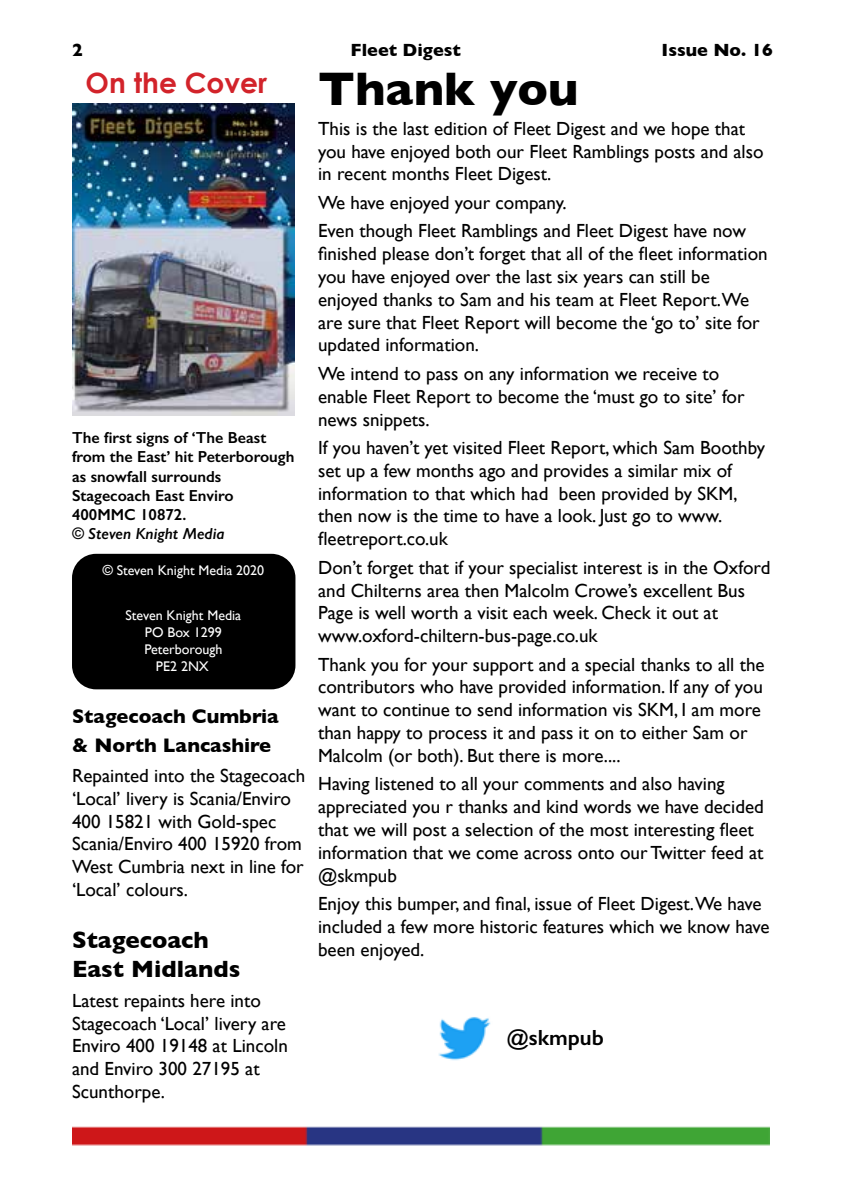
<style>
.page{position:relative;width:845px;height:1191px;background:#fff}
.page>*{position:absolute;margin:0;border:0;box-sizing:border-box;transform-origin:0 0}
.t1{font:700 48px "Gill Sans";color:#000}
.t2{font:700 28px "Century Gothic";color:#d2232a}
.t3{font:700 24px/28.8px "Gill Sans";color:#000}
.t4{font:600 22px "Gill Sans";color:#000}
.t5{font:700 20px/28.8px "Gill Sans";color:#000}
.t6{font:19px/22.8px "Gill Sans";color:#000}
.t7{font:700 18px "Gill Sans";color:#000}
.t8{font:600 16px/19.2px "Gill Sans";color:#000}
.t9{font:italic 600 16px "Gill Sans";color:#000}
.t10{font:14px/16.8px "Gill Sans";color:#fff;text-align:center}
.s1{font-weight:600;font-style:italic}
</style>
<div class="page">
<img style="left:72px;top:104px;width:222px;height:312px">
<img style="left:438px;top:1017px;width:53px;height:44px">
<img style="left:72px;top:1126px;width:698px;height:19px">
<div style="left:72px;top:554px;width:223px;height:135px;background:#000;border-radius:24px"></div>
<p class="t7" style="left:72px;top:36px;width:12px">2</p>
<h2 class="t2" style="left:86px;top:62px;width:183px">On the Cover</h2>
<p class="t8" style="left:72px;top:428px;width:224px">The first signs of ‘The Beast from the East’ hit Peterborough as snowfall surrounds<br>Stagecoach East Enviro<br>400MMC 10872.</p>
<p class="t9" style="left:72px;top:524px;width:154px">© Steven Knight Media</p>
<p class="t10" style="left:102px;top:562px;width:163px"><span class="s1">©</span> Steven Knight Media 2020</p>
<p class="t10" style="left:126px;top:607px;width:117px">Steven Knight Media<br>PO Box 1299<br>Peterborough<br>PE2 2NX</p>
<p class="t5" style="left:72px;top:701px;width:208px">Stagecoach Cumbria &amp; North Lancashire</p>
<p class="t6" style="left:72px;top:764px;width:235px">Repainted into the Stagecoach ‘Local’ livery is Scania/Enviro<br>400 15821 with Gold-spec<br>Scania/Enviro 400 15920 from<br>West Cumbria next in line for ‘Local’ colours.</p>
<p class="t3" style="left:72px;top:925px;width:170px">Stagecoach<br>East Midlands</p>
<p class="t6" style="left:72px;top:988px;width:217px">Latest repaints here into<br>Stagecoach ‘Local’ livery are<br>Enviro 400 19148 at Lincoln and Enviro 300 27195 at<br>Scunthorpe.</p>
<p class="t7" style="left:350px;top:36px;width:112px">Fleet Digest</p>
<p class="t7" style="left:661px;top:36px;width:113px">Issue No. 16</p>
<h1 class="t1" style="left:318px;top:51px;width:262px">Thank you</h1>
<p class="t6" style="left:318px;top:117px;width:447px">This is the last edition of Fleet Digest and we hope that you have enjoyed both our Fleet Ramblings posts and also in recent months Fleet Digest.</p>
<p class="t6" style="left:318px;top:188px;width:429px;line-height:28.4px">We have enjoyed your company.<br>Even though Fleet Ramblings and Fleet Digest have now</p>
<p class="t6" style="left:318px;top:242px;width:451px">finished please don’t forget that all of the fleet information you have enjoyed over the last six years can still be enjoyed thanks to Sam and his team at Fleet Report.We are sure that Fleet Report will become the ‘go to’ site for updated information.</p>
<p class="t6" style="left:318px;top:362px;width:428px">We intend to pass on any information we receive to enable Fleet Report to become the ‘must go to site’ for news snippets.</p>
<p class="t6" style="left:318px;top:436px;width:449px">If you haven’t yet visited Fleet Report, which Sam Boothby set up a few months ago and provides a similar mix of information to that which had been provided by SKM, then now is the time to have a look. Just go to www. fleetreport.co.uk</p>
<p class="t6" style="left:318px;top:556px;width:454px">Don’t forget that if your specialist interest is in the Oxford and Chilterns area then Malcolm Crowe’s excellent Bus Page is well worth a visit each week. Check it out at www.oxford-chiltern-bus-page.co.uk</p>
<p class="t6" style="left:318px;top:652px;width:448px">Thank you for your support and a special thanks to all the contributors who have provided information. If any of you want to continue to send information vis SKM, I am more than happy to process it and pass it on to either Sam or Malcolm (or both). But there is more....</p>
<p class="t6" style="left:318px;top:772px;width:447px">Having listened to all your comments and also having appreciated you r thanks and kind words we have decided that we will post a selection of the most interesting fleet information that we come across onto our Twitter feed at @skmpub</p>
<p class="t6" style="left:318px;top:892px;width:453px">Enjoy this bumper, and final, issue of Fleet Digest.We have included a few more historic features which we know have been enjoyed.</p>
<p class="t4" style="left:507px;top:1024px;width:98px">@skmpub</p>
</div>
